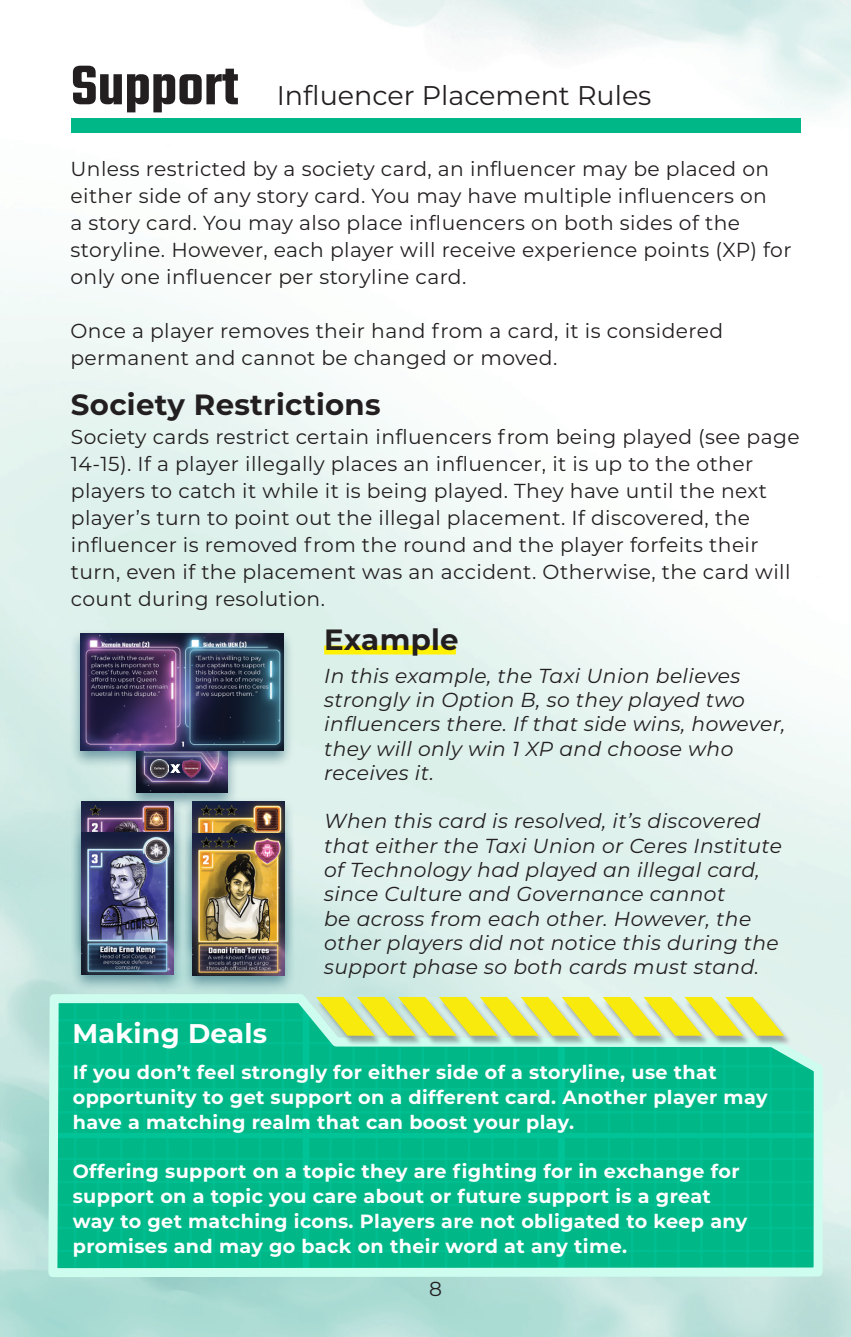
<style>
.page{position:relative;width:851px;height:1337px;background:#fff}
.page>*{position:absolute;margin:0;border:0;box-sizing:border-box;transform-origin:0 0}
.Title_v1_non_toc{font:600 60.75px "Teko";color:#231f20}
.Txt_zapoln{font:700 29.25px "Montserrat";letter-spacing:.01em;color:#231f20}
.txt_in_the_podzgl{font:27px "Montserrat";color:#231f20}
.Txt_zapoln-2{font:700 27px "Montserrat";letter-spacing:.01em;color:#fff}
.txt_fill_osn{font:20.25px/27px "Montserrat";letter-spacing:.02em;color:#231f20}
.txt_fill_osn-2{font:italic 20.25px/24.3px "Montserrat";letter-spacing:.02em;color:#231f20}
.txt_fill_osn-3{font:700 19.12px/24.8px "Montserrat";letter-spacing:.02em;color:#fff}
</style>
<div class="page">
<img style="left:3px;top:0;width:847px;height:1336px">
<svg style="left:44px;top:989px;width:783px;height:292px;background:#caefe6"></svg>
<svg style="left:53px;top:997px;width:765px;height:275px;background:#22c18b"></svg>
<div style="left:182px;top:796px;width:113px;height:165px;background:#00465e;opacity:.49"></div>
<img style="left:193px;top:801px;width:91px;height:28px">
<div style="left:124px;top:646px;width:114px;height:164px;background:#00465e;opacity:.49"></div>
<img style="left:136px;top:768px;width:91px;height:25px">
<img style="left:151px;top:768px;width:18px;height:9px">
<img style="left:182px;top:768px;width:18px;height:9px">
<svg style="left:168px;top:768px;width:14px;height:7px"></svg>
<div style="left:71px;top:796px;width:113px;height:165px;background:#00465e;opacity:.49"></div>
<img style="left:82px;top:801px;width:91px;height:27px">
<div style="left:182px;top:829px;width:113px;height:164px;background:#00465e;opacity:.49"></div>
<img style="left:193px;top:833px;width:91px;height:142px">
<div style="left:71px;top:828px;width:113px;height:164px;background:#00465e;opacity:.49"></div>
<img style="left:82px;top:832px;width:91px;height:142px">
<div style="left:69px;top:628px;width:226px;height:140px;background:#00465e;opacity:.49"></div>
<img style="left:80px;top:633px;width:203px;height:118px">
<div style="left:71px;top:119px;width:729px;height:14px;background:#00b887"></div>
<div style="left:324px;top:645px;width:132px;height:9px;background:#fff101"></div>
<p class="Title_v1_non_toc" style="left:71px;top:48px;width:169px">Support</p>
<p class="txt_in_the_podzgl" style="left:277px;top:77px;width:376px">Influencer Placement Rules</p>
<p class="txt_fill_osn" style="left:70px;top:155px;width:722px">Unless restricted by a society card, an influencer may be placed on either side of any story card. You may have multiple influencers on<br>a story card. You may also place influencers on both sides of the storyline. However, each player will receive experience points (XP) for only one influencer per storyline card.</p>
<p class="txt_fill_osn" style="left:70px;top:317px;width:654px">Once a player removes their hand from a card, it is considered permanent and cannot be changed or moved.</p>
<p class="Txt_zapoln" style="left:71px;top:383px;width:311px">Society Restrictions</p>
<p class="txt_fill_osn" style="left:71px;top:423px;width:730px">Society cards restrict certain influencers from being played (see page 14-15). If a player illegally places an influencer, it is up to the other players to catch it while it is being played. They have until the next player’s turn to point out the illegal placement. If discovered, the influencer is removed from the round and the player forfeits their turn, even if the placement was an accident. Otherwise, the card will count during resolution.</p>
<p class="Txt_zapoln" style="left:324px;top:618px;width:136px">Example</p>
<p class="Txt_zapoln-2" style="left:72px;top:1014px;width:196px">Making Deals</p>
<p class="txt_fill_osn-2" style="left:324px;top:662px;width:462px">In this example, the Taxi Union believes strongly in Option B, so they played two influencers there. If that side wins, however, they will only win 1 XP and choose who receives it.</p>
<p class="txt_fill_osn-2" style="left:324px;top:808px;width:459px">When this card is resolved, it’s discovered that either the Taxi Union or Ceres Institute of Technology had played an illegal card, since Culture and Governance cannot<br>be across from each other. However, the other players did not notice this during the support phase so both cards must stand.</p>
<p class="txt_fill_osn-3" style="left:73px;top:1059px;width:645px">If you don’t feel strongly for either side of a storyline, use that</p>
<p class="txt_fill_osn-3" style="left:73px;top:1084px;width:696px">opportunity to get support on a different card. Another player may have a matching realm that can boost your play.</p>
<p class="txt_fill_osn-3" style="left:73px;top:1158px;width:676px">Offering support on a topic they are fighting for in exchange for support on a topic you care about or future support is a great way to get matching icons. Players are not obligated to keep any promises and may go back on their word at any time.</p>
<p class="txt_fill_osn" style="left:429px;top:1275px;width:14px">8</p>
</div>
